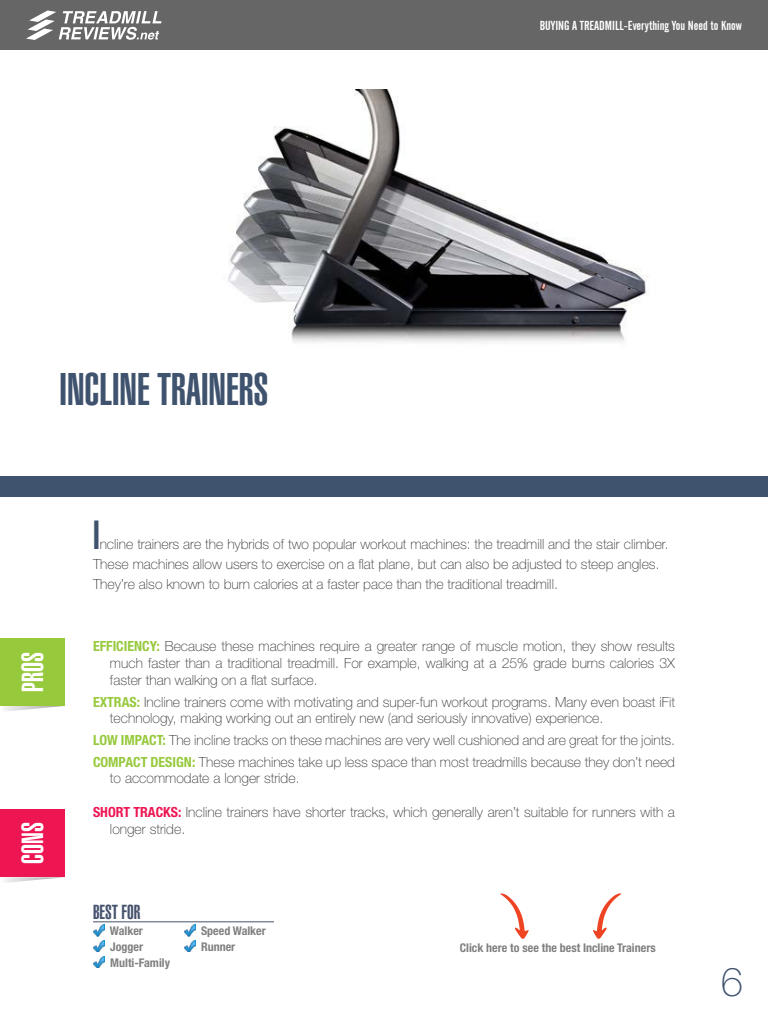
<style>
.page{position:relative;width:768px;height:1024px;background:#fff}
.page>*{position:absolute;margin:0;border:0;box-sizing:border-box;transform-origin:0 0}
.t1{font:900 extra-condensed 45px "Helvetica";color:#3f536e}
.t2{font:900 extra-condensed 40px "Helvetica";color:#3f536e}
.t3{font:100 40px "Helvetica Neue";color:#3f536e}
.t4{font:900 extra-condensed 30px "Helvetica";color:#fff}
.t5{font:900 extra-condensed 20px "Helvetica";color:#45536e}
.t6{font:100 14px/16.8px "Helvetica Neue";color:#333}
.t7{font:13px "Alternate Gothic No 2 BT";color:#fff}
.t8{font:700 condensed 12px "Helvetica Neue";color:#808080}
.s1{font-weight:700;font-stretch:condensed;color:#97c93d}
.s2{font-weight:700;font-stretch:condensed;color:#ed1652}
</style>
<div class="page">
<img style="left:228px;top:89px;width:419px;height:254px">
<div style="left:0;top:476px;width:768px;height:21px;background:#3f536e"></div>
<div style="left:0;top:638px;width:64px;height:68px;background:#97c93d"></div>
<div style="left:0;top:809px;width:64px;height:68px;background:#ed1652"></div>
<svg style="left:5px;top:706px;width:58px;height:5px"></svg>
<svg style="left:5px;top:877px;width:58px;height:6px"></svg>
<div style="left:0;top:0;width:768px;height:50px;background:#666"></div>
<svg style="left:26px;top:10px;width:136px;height:30px"></svg>
<hr style="left:93px;top:921px;width:181px;height:1px;background:#45536e">
<svg style="left:184px;top:925px;width:12px;height:27px"></svg>
<svg style="left:93px;top:925px;width:12px;height:43px"></svg>
<svg style="left:593px;top:893px;width:28px;height:46px"></svg>
<svg style="left:500px;top:893px;width:29px;height:46px"></svg>
<p class="t7" style="left:540px;top:18px;width:203px">BUYING A TREADMILL-Everything You Need to Know</p>
<h1 class="t1" style="left:59px;top:363px;width:211px">INCLINE TRAINERS</h1>
<h3 class="t4" style="left:15px;top:692px;width:41px;rotate:-90deg">PROS</h3>
<h3 class="t4" style="left:15px;top:864px;width:43px;rotate:-90deg">CONS</h3>
<h2 class="t2" style="left:93px;top:512px;width:8px">I</h2>
<p class="t6" style="left:93px;top:534px;width:577px;line-height:20px;text-indent:7px">ncline trainers are the hybrids of two popular workout machines: the treadmill and the stair climber.<br>These machines allow users to exercise on a flat plane, but can also be adjusted to steep angles.<br>They’re also known to burn calories at a faster pace than the traditional treadmill.</p>
<p class="t6" style="left:110px;top:638px;width:567px;text-align:justify;text-indent:-17px"><span class="s1">EFFICIENCY:</span> Because these machines require a greater range of muscle motion, they show results much faster than a traditional treadmill. For example, walking at a 25% grade burns calories 3X faster than walking on a flat surface.</p>
<p class="t6" style="left:110px;top:693px;width:566px;text-indent:-17px"><span class="s1">EXTRAS:</span> Incline trainers come with motivating and super-fun workout programs. Many even boast iFit technology, making working out an entirely new (and seriously innovative) experience.</p>
<p class="t6" style="left:93px;top:729px;width:584px;line-height:21.6px"><span class="s1">LOW IMPACT:</span> The incline tracks on these machines are very well cushioned and are great for the joints.<br><span class="s1">COMPACT DESIGN:</span> These machines take up less space than most treadmills because they don’t need</p>
<p class="t6" style="left:110px;top:770px;width:191px">to accommodate a longer stride.</p>
<p class="t6" style="left:110px;top:804px;width:566px;text-indent:-17px"><span class="s2">SHORT TRACKS:</span> Incline trainers have shorter tracks, which generally aren’t suitable for runners with a longer stride.</p>
<h3 class="t5" style="left:93px;top:901px;width:49px">BEST FOR</h3>
<p class="t8" style="left:110px;top:921px;width:35px">Walker</p>
<p class="t8" style="left:201px;top:921px;width:66px">Speed Walker</p>
<p class="t8" style="left:110px;top:937px;width:34px">Jogger</p>
<p class="t8" style="left:201px;top:937px;width:36px">Runner</p>
<p class="t8" style="left:110px;top:953px;width:61px">Multi-Family</p>
<p class="t8" style="left:460px;top:938px;width:198px">Click here to see the best Incline Trainers</p>
<h2 class="t3" style="left:721px;top:960px;width:24px">6</h2>
</div>
